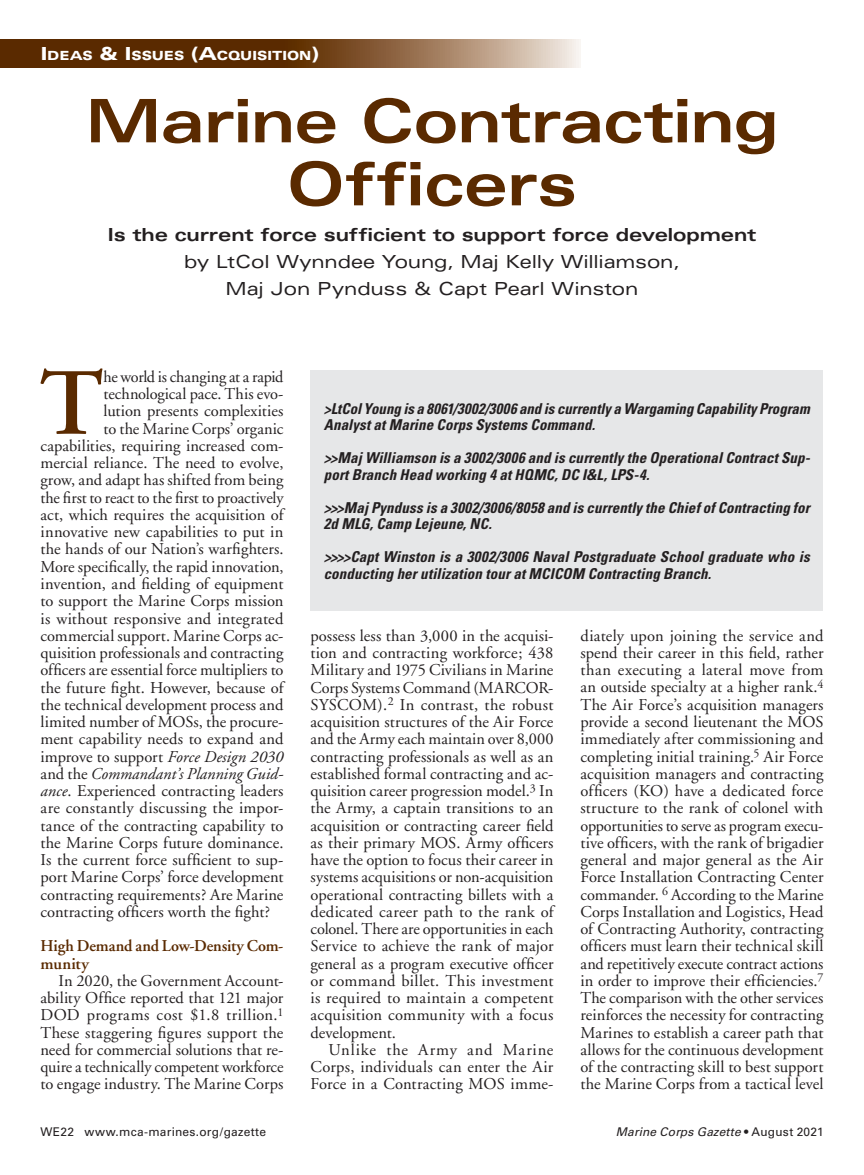
<style>
.page{position:relative;width:864px;height:1175px;background:#fff}
.page>*{position:absolute;margin:0;border:0;box-sizing:border-box;transform-origin:0 0}
.t1{font:600 94.5px "Adobe Garamond";color:#5a2a00}
.t2{font:700 expanded 60px/63px "Univers";letter-spacing:-.015em;color:#5a2a00;text-align:center}
.t3{font:expanded 18px/27px "Univers";letter-spacing:-.01em;color:#231f20;text-align:center}
.t4{font:700 expanded 18px "Univers";letter-spacing:-.01em;color:#231f20}
.t5{font:16.5px/17.2px "Adobe Garamond";letter-spacing:.005em;color:#231f20;text-align:justify}
.t6{font:600 16.5px/17.2px "Adobe Garamond";letter-spacing:-.005em;color:#5a2a00}
.t7{font:italic 16.5px "Adobe Garamond";color:#231f20}
.t8{font:italic 700 condensed 15px/16.5px "Univers";letter-spacing:.01em;color:#231f20}
.t9{font:900 expanded 12.6px "Univers";color:#fff}
.t10{font:12px "Univers";letter-spacing:.02em;color:#231f20}
.t11{font:italic 12px "Univers";letter-spacing:.015em;color:#231f20}
.s1{font-size:18px}
.s2{font-style:italic}
.s3{font-style:normal}
</style>
<div class="page">
<svg style="left:0;top:40px;width:580px;height:28px;background:#7f5632"></svg>
<div style="left:310px;top:370px;width:513px;height:240px;background:#e6e7e8"></div>
<p class="t9" style="left:41px;top:48px;width:280px"><span class="s1">I</span>DEAS <span class="s1">&amp; I</span>SSUES <span class="s1">(A</span>CQUISITION<span class="s1">)</span></p>
<h2 class="t2" style="left:86px;top:89px;width:694px">Marine Contracting<br>Officers</h2>
<p class="t4" style="left:107px;top:225px;width:651px">Is the current force sufficient to support force development</p>
<p class="t3" style="left:184px;top:248px;width:497px">by LtCol Wynndee Young, Maj Kelly Williamson,<br>Maj Jon Pynduss &amp; Capt Pearl Winston</p>
<h1 class="t1" style="left:39px;top:352px;width:66px">T</h1>
<p class="t5" style="left:104px;top:368px;width:181px">he world is changing at a rapid</p>
<p class="t5" style="left:104px;top:386px;width:181px">technological pace. This evo-</p>
<p class="t5" style="left:104px;top:403px;width:181px">lution presents complexities</p>
<p class="t5" style="left:104px;top:420px;width:181px">to the Marine Corps’ organic</p>
<p class="t5" style="left:40px;top:437px;width:244px">capabilities, requiring increased com-</p>
<p class="t5" style="left:40px;top:455px;width:244px">mercial reliance. The need to evolve,</p>
<p class="t5" style="left:40px;top:472px;width:244px">grow, and adapt has shifted from being</p>
<p class="t5" style="left:40px;top:489px;width:244px">the first to react to the first to proactively</p>
<p class="t5" style="left:40px;top:506px;width:245px">act, which requires the acquisition of</p>
<p class="t5" style="left:40px;top:524px;width:245px">innovative new capabilities to put in</p>
<p class="t5" style="left:40px;top:541px;width:245px">the hands of our Nation’s warfighters.</p>
<p class="t5" style="left:40px;top:558px;width:244px">More specifically, the rapid innovation,</p>
<p class="t5" style="left:40px;top:575px;width:244px">invention, and fielding of equipment</p>
<p class="t5" style="left:40px;top:593px;width:244px">to support the Marine Corps mission</p>
<p class="t5" style="left:40px;top:610px;width:245px">is without responsive and integrated</p>
<p class="t5" style="left:40px;top:627px;width:245px">commercial support. Marine Corps ac-</p>
<p class="t5" style="left:40px;top:644px;width:244px">quisition professionals and contracting</p>
<p class="t5" style="left:40px;top:662px;width:244px">officers are essential force multipliers to</p>
<p class="t5" style="left:40px;top:679px;width:244px">the future fight. However, because of</p>
<p class="t5" style="left:40px;top:696px;width:245px">the technical development process and</p>
<p class="t5" style="left:40px;top:713px;width:245px">limited number of MOSs, the procure-</p>
<p class="t5" style="left:40px;top:731px;width:244px">ment capability needs to expand and</p>
<p class="t5" style="left:40px;top:748px;width:245px">improve to support <span class="s2">Force Design 2030</span></p>
<p class="t7" style="left:40px;top:764px;width:245px"><span class="s3">and the</span> Commandant’s Planning Guid-</p>
<p class="t5" style="left:40px;top:782px;width:245px"><span class="s2">ance</span>. Experienced contracting leaders</p>
<p class="t5" style="left:40px;top:800px;width:244px">are constantly discussing the impor-</p>
<p class="t5" style="left:40px;top:817px;width:245px">tance of the contracting capability to</p>
<p class="t5" style="left:40px;top:834px;width:244px">the Marine Corps future dominance.</p>
<p class="t5" style="left:40px;top:851px;width:244px">Is the current force sufficient to sup-</p>
<p class="t5" style="left:40px;top:869px;width:245px">port Marine Corps’ force development</p>
<p class="t5" style="left:40px;top:886px;width:244px">contracting requirements? Are Marine</p>
<p class="t5" style="left:40px;top:903px;width:231px">contracting officers worth the fight?</p>
<p class="t6" style="left:40px;top:937px;width:245px">High Demand and Low-Density Com&shy;munity</p>
<p class="t5" style="left:40px;top:972px;width:245px;text-indent:18px">In 2020, the Government Account&shy;ability Office reported that 121 major DOD programs cost $1.8 trillion.<sup>1<br></sup>These staggering figures support the need for commercial solutions that re&shy;quire a technically competent workforce to engage industry. The Marine Corps</p>
<p class="t8" style="left:324px;top:400px;width:488px">&gt;LtCol Young is a 8061/3002/3006 and is currently a Wargaming Capability Program<br>Analyst at Marine Corps Systems Command.</p>
<p class="t8" style="left:324px;top:449px;width:488px">&gt;&gt;Maj Williamson is a 3002/3006 and is currently the Operational Contract Sup&shy;port Branch Head working 4 at HQMC, DC I&amp;L, LPS-4.</p>
<p class="t8" style="left:324px;top:499px;width:487px">&gt;&gt;&gt;Maj Pynduss is a 3002/3006/8058 and is currently the Chief of Contracting for<br>2d MLG, Camp Lejeune, NC.</p>
<p class="t8" style="left:324px;top:548px;width:487px">&gt;&gt;&gt;&gt;Capt Winston is a 3002/3006 Naval Postgraduate School graduate who is conducting her utilization tour at MCICOM Contracting Branch.</p>
<p class="t5" style="left:310px;top:627px;width:245px">possess less than 3,000 in the acquisi&shy;tion and contracting workforce; 438<br>Military and 1975 Civilians in Marine Corps Systems Command (MARCOR-SYSCOM).<sup>2</sup> In contrast, the robust acquisition structures of the Air Force and the Army each maintain over 8,000 contracting professionals as well as an established formal contracting and ac&shy;quisition career progression model.<sup>3</sup> In the Army, a captain transitions to an acquisition or contracting career field as their primary MOS. Army officers have the option to focus their career in systems acquisitions or non-acquisition operational contracting billets with a dedicated career path to the rank of colonel. There are opportunities in each Service to achieve the rank of major general as a program executive officer or command billet. This investment is required to maintain a competent acquisition community with a focus development.</p>
<p class="t5" style="left:310px;top:1041px;width:245px;text-indent:18px">Unlike the Army and Marine Corps, individuals can enter the Air Force in a Contracting MOS imme-</p>
<p class="t5" style="left:580px;top:627px;width:245px">diately upon joining the service and spend their career in this field, rather than executing a lateral move from an outside specialty at a higher rank.<sup>4<br></sup>The Air Force’s acquisition managers provide a second lieutenant the MOS immediately after commissioning and completing initial training.<sup>5</sup> Air Force acquisition managers and contracting officers (KO) have a dedicated force structure to the rank of colonel with opportunities to serve as program execu&shy;tive officers, with the rank of brigadier general and major general as the Air Force Installation Contracting Center commander. <sup>6</sup> According to the Marine Corps Installation and Logistics, Head of Contracting Authority, contracting officers must learn their technical skill and repetitively execute contract actions in order to improve their efficiencies.<sup>7<br></sup>The comparison with the other services reinforces the necessity for contracting Marines to establish a career path that allows for the continuous development of the contracting skill to best support the Marine Corps from a tactical level</p>
<p class="t10" style="left:40px;top:1124px;width:227px">WE22 www.mca-marines.org/gazette</p>
<p class="t11" style="left:616px;top:1124px;width:209px">Marine Corps Gazette <span class="s3">• August 2021</span></p>
</div>
